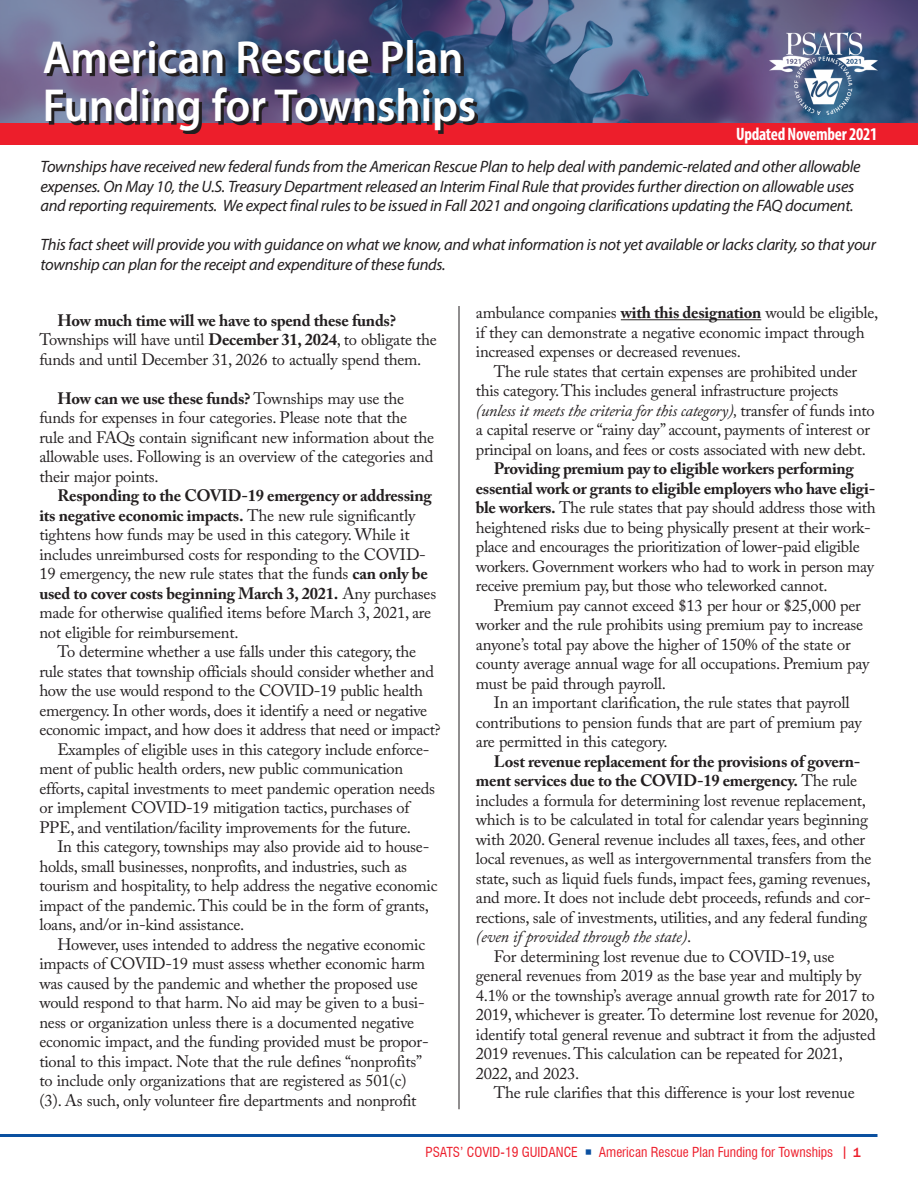
<style>
.page{position:relative;width:918px;height:1188px;background:#fff}
.page>*{position:absolute;margin:0;border:0;box-sizing:border-box;transform-origin:0 0}
.main_head{font:600 46.5px "Myriad Pro";color:#fff;scale:.95 1}
.subhead{font:700 condensed 18px "Myriad Pro";letter-spacing:-.015em;color:#fff;scale:.95 1}
.body_text{font:16.5px/19.5px "Adobe Caslon Pro";letter-spacing:-.015em;color:#231f20}
.body_text-2{font:italic 16.5px/19.5px "Myriad Pro";letter-spacing:-.02em;color:#231f20}
.t1{font:condensed 13.5px "Swiss 721 BT";color:#ed1e2b}
.t2{font:500 13.5px "Franklin Gothic";color:#ed1e2b}
.s1{font-weight:700}
.s2{font-style:italic}
.s3{color:#0b50a0}
</style>
<div class="page">
<hr style="left:0;top:1134px;width:878px;height:3px;background:#0b50a0">
<svg style="left:0;top:0;width:918px;height:123px;background:#505d86"></svg>
<div style="left:0;top:123px;width:918px;height:21px;background:#ed1e2b"></div>
<svg style="left:47px;top:44px;width:431px;height:90px;background:#574661"></svg>
<hr style="left:459px;top:306px;width:1px;height:803px;background:#231f20">
<hr style="left:621px;top:319px;width:140px;height:1px;background:#231f20">
<img style="left:770px;top:33px;width:107px;height:81px">
<p class="main_head" style="left:43px;top:28px;width:444px">American Rescue Plan</p>
<p class="main_head" style="left:43px;top:76px;width:458px">Funding for Townships</p>
<p class="body_text-2" style="left:40px;top:156px;width:822px">Townships have received new federal funds from the American Rescue Plan to help deal with pandemic-related and other allowable expenses. On May 10, the U.S. Treasury Department released an Interim Final Rule that provides further direction on allowable uses and reporting requirements. We expect final rules to be issued in Fall 2021 and ongoing clarifications updating the FAQ document.</p>
<p class="body_text-2" style="left:40px;top:234px;width:837px">This fact sheet will provide you with guidance on what we know, and what information is not yet available or lacks clarity, so that your township can plan for the receipt and expenditure of these funds.</p>
<p class="subhead" style="left:736px;top:123px;width:150px">Updated November 2021</p>
<p class="body_text" style="left:39px;top:310px;width:399px;text-indent:18px"><span class="s1">How much time will we have to spend these funds?<br></span>Townships will have until <span class="s1">December 31, 2024</span>, to obligate the funds and until December 31, 2026 to actually spend them.</p>
<p class="body_text" style="left:39px;top:388px;width:396px;text-indent:18px"><span class="s1">How can we use these funds?</span> Townships may use the funds for expenses in four categories. Please note that the rule and FAQs contain significant new information about the allowable uses. Following is an overview of the categories and their major points.</p>
<p class="body_text" style="left:39px;top:486px;width:398px;text-indent:18px"><span class="s1">Responding to the COVID-19 emergency or addressing its negative economic impacts.</span> The new rule significantly tightens how funds may be used in this category. While it includes unreimbursed costs for responding to the COVID-19 emergency, the new rule states that the funds <span class="s1">can only be used to cover costs beginning March 3, 2021.</span> Any purchases made for otherwise qualified items before March 3, 2021, are not eligible for reimbursement.</p>
<p class="body_text" style="left:39px;top:642px;width:403px;text-indent:18px">To determine whether a use falls under this category, the rule states that township officials should consider whether and how the use would respond to the COVID-19 public health emergency. In other words, does it identify a need or negative economic impact, and how does it address that need or impact?</p>
<p class="body_text" style="left:39px;top:739px;width:397px;text-indent:18px">Examples of eligible uses in this category include enforce&shy;ment of public health orders, new public communication efforts, capital investments to meet pandemic operation needs or implement COVID-19 mitigation tactics, purchases of PPE, and ventilation/facility improvements for the future.</p>
<p class="body_text" style="left:39px;top:837px;width:400px;text-indent:18px">In this category, townships may also provide aid to house&shy;holds, small businesses, nonprofits, and industries, such as tourism and hospitality, to help address the negative economic impact of the pandemic. This could be in the form of grants, loans, and/or in-kind assistance.</p>
<p class="body_text" style="left:39px;top:934px;width:391px;text-indent:18px">However, uses intended to address the negative economic impacts of COVID-19 must assess whether economic harm was caused by the pandemic and whether the proposed use would respond to that harm. No aid may be given to a busi&shy;ness or organization unless there is a documented negative economic impact, and the funding provided must be propor&shy;tional to this impact. Note that the rule defines “nonprofits” to include only organizations that are registered as 501(c) (3). As such, only volunteer fire departments and nonprofit</p>
<p class="body_text" style="left:476px;top:303px;width:404px">ambulance companies <span class="s1">with this designation</span> would be eligible, if they can demonstrate a negative economic impact through increased expenses or decreased revenues.</p>
<p class="body_text" style="left:476px;top:361px;width:400px;text-indent:18px">The rule states that certain expenses are prohibited under this category. This includes general infrastructure projects <span class="s2">(unless it meets the criteria for this category),</span> transfer of funds into a capital reserve or “rainy day” account, payments of interest or principal on loans, and fees or costs associated with new debt.</p>
<p class="body_text" style="left:476px;top:459px;width:401px;text-indent:18px"><span class="s1">Providing premium pay to eligible workers performing essential work or grants to eligible employers who have eligi&shy;ble workers.</span> The rule states that pay should address those with heightened risks due to being physically present at their work&shy;place and encourages the prioritization of lower-paid eligible workers. Government workers who had to work in person may receive premium pay, but those who teleworked cannot.</p>
<p class="body_text" style="left:476px;top:595px;width:395px;text-indent:18px">Premium pay cannot exceed $13 per hour or $25,000 per worker and the rule prohibits using premium pay to increase anyone’s total pay above the higher of 150% of the state or county average annual wage for all occupations. Premium pay must be paid through payroll.</p>
<p class="body_text" style="left:476px;top:693px;width:387px;text-indent:18px">In an important clarification, the rule states that payroll contributions to pension funds that are part of premium pay are permitted in this category.</p>
<p class="body_text" style="left:476px;top:751px;width:397px;text-indent:18px"><span class="s1">Lost revenue replacement for the provisions of govern&shy;ment services due to the COVID-19 emergency.</span> The rule includes a formula for determining lost revenue replacement, which is to be calculated in total for calendar years beginning with 2020. General revenue includes all taxes, fees, and other local revenues, as well as intergovernmental transfers from the state, such as liquid fuels funds, impact fees, gaming revenues, and more. It does not include debt proceeds, refunds and cor&shy;rections, sale of investments, utilities, and any federal funding <span class="s2">(even if provided through the state)</span>.</p>
<p class="body_text" style="left:476px;top:946px;width:404px;text-indent:18px">For determining lost revenue due to COVID-19, use general revenues from 2019 as the base year and multiply by 4.1% or the township’s average annual growth rate for 2017 to 2019, whichever is greater. To determine lost revenue for 2020, identify total general revenue and subtract it from the adjusted 2019 revenues. This calculation can be repeated for 2021, 2022, and 2023.</p>
<p class="body_text" style="left:494px;top:1083px;width:362px">The rule clarifies that this difference is your lost revenue</p>
<p class="t1" style="left:426px;top:1144px;width:409px">PSATS’ COVID-19 GUIDANCE <span class="s3">○</span> American Rescue Plan Funding for Townships</p>
<p class="t2" style="left:853px;top:1144px;width:9px">1</p>
</div>
